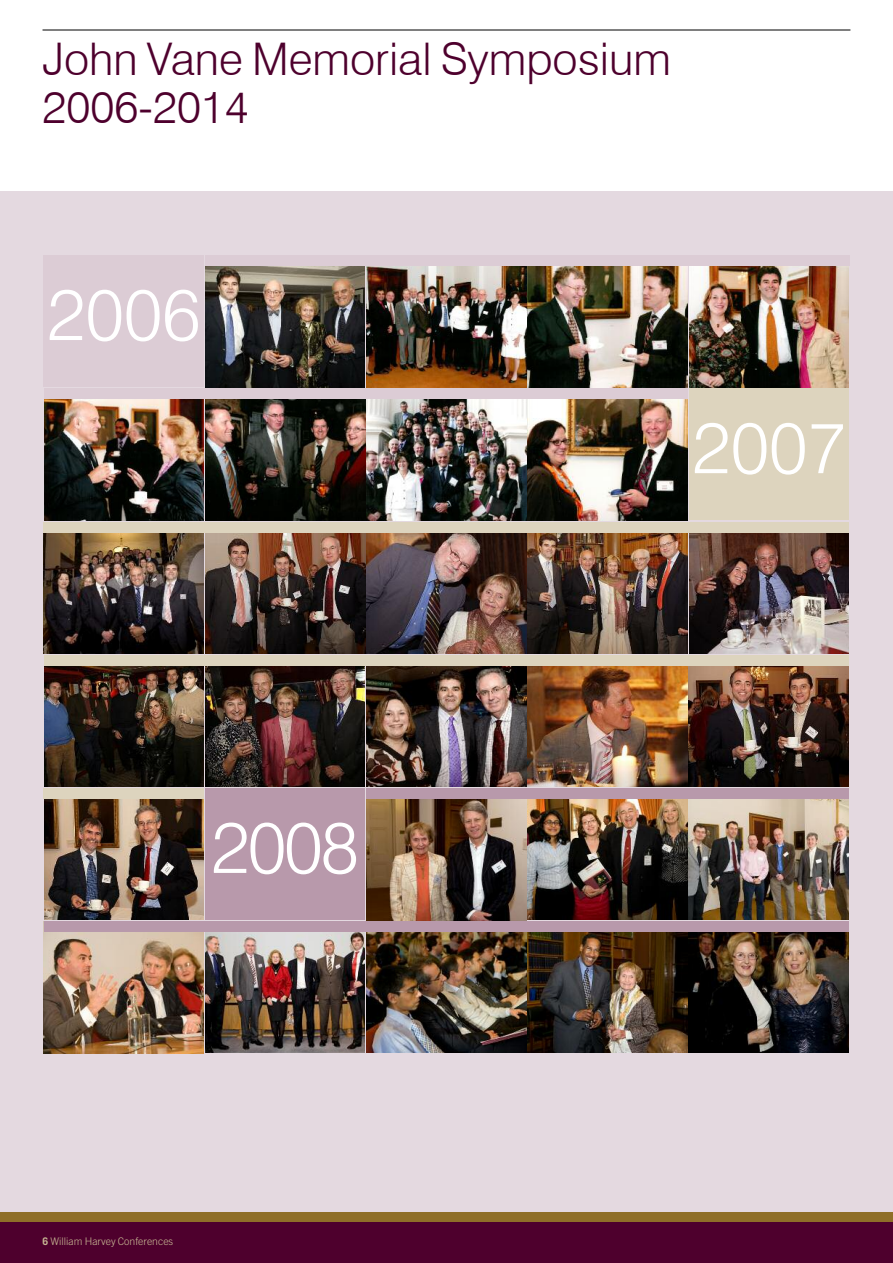
<style>
.page{position:relative;width:893px;height:1263px;background:#fff}
.page>*{position:absolute;margin:0;border:0;box-sizing:border-box;transform-origin:0 0}
.t1{font:300 72px "Swiss 721 BT";color:#fff}
.t2{font:300 45px/48px "Swiss 721 BT";color:#4e002d}
.t3{font:300 10.5px "Trade Gothic LT Std";color:#c7b793}
.s1{font-weight:700}
</style>
<div class="page">
<div style="left:0;top:191px;width:893px;height:1027px;background:#e4d9e0"></div>
<div style="left:0;top:1212px;width:893px;height:12px;background:#8f6f28"></div>
<div style="left:0;top:1222px;width:893px;height:41px;background:#4e002d"></div>
<hr style="left:43px;top:30px;width:807px;height:1px;background:#000">
<img style="left:205px;top:266px;width:160px;height:121px">
<img style="left:366px;top:266px;width:160px;height:121px">
<img style="left:528px;top:266px;width:159px;height:121px">
<img style="left:689px;top:266px;width:160px;height:121px">
<img style="left:44px;top:399px;width:160px;height:121px">
<img style="left:205px;top:399px;width:160px;height:121px">
<img style="left:367px;top:399px;width:159px;height:121px">
<img style="left:528px;top:399px;width:160px;height:121px">
<div style="left:44px;top:255px;width:160px;height:132px;background:#dcccd5"></div>
<img style="left:44px;top:532px;width:161px;height:121px">
<img style="left:205px;top:532px;width:160px;height:121px">
<img style="left:367px;top:532px;width:159px;height:121px">
<img style="left:528px;top:532px;width:161px;height:121px">
<img style="left:689px;top:532px;width:160px;height:121px">
<img style="left:366px;top:666px;width:160px;height:120px">
<img style="left:44px;top:666px;width:321px;height:121px">
<img style="left:205px;top:666px;width:160px;height:120px">
<div style="left:689px;top:389px;width:160px;height:131px;background:#ddd4be"></div>
<div style="left:205px;top:788px;width:160px;height:132px;background:#b899ab"></div>
<img style="left:366px;top:799px;width:160px;height:121px">
<img style="left:528px;top:799px;width:159px;height:121px">
<img style="left:689px;top:799px;width:159px;height:121px">
<img style="left:44px;top:932px;width:160px;height:121px">
<img style="left:205px;top:932px;width:160px;height:121px">
<img style="left:366px;top:932px;width:160px;height:121px">
<img style="left:528px;top:932px;width:159px;height:121px">
<img style="left:689px;top:932px;width:159px;height:121px">
<img style="left:528px;top:666px;width:159px;height:120px">
<img style="left:689px;top:666px;width:160px;height:120px">
<div style="left:205px;top:255px;width:644px;height:11px;background:#dcccd5"></div>
<div style="left:44px;top:388px;width:644px;height:11px;background:#dcccd5"></div>
<div style="left:44px;top:522px;width:805px;height:10px;background:#ddd4be"></div>
<div style="left:44px;top:655px;width:805px;height:11px;background:#ddd4be"></div>
<div style="left:366px;top:788px;width:482px;height:11px;background:#b899ab"></div>
<div style="left:44px;top:921px;width:804px;height:11px;background:#b899ab"></div>
<img style="left:44px;top:799px;width:160px;height:121px">
<div style="left:44px;top:788px;width:160px;height:11px;background:#ddd4be"></div>
<p class="t2" style="left:43px;top:34px;width:630px">John Vane Memorial Symposium<br>2006-2014</p>
<h1 class="t1" style="left:47px;top:271px;width:155px">2006</h1>
<h1 class="t1" style="left:692px;top:404px;width:155px">2007</h1>
<h1 class="t1" style="left:211px;top:804px;width:149px">2008</h1>
<p class="t3" style="left:43px;top:1237px;width:132px"><span class="s1">6</span> William Harvey Conferences</p>
</div>
